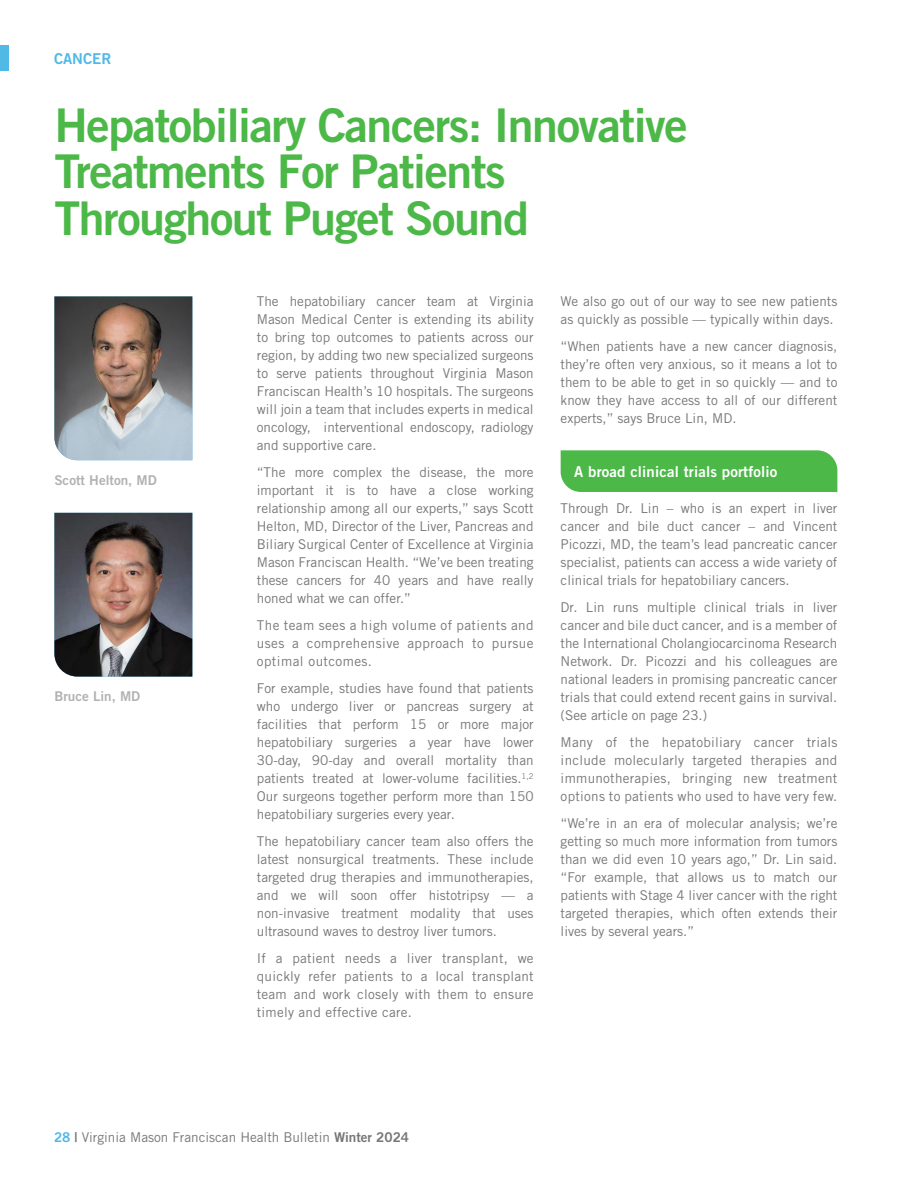
<style>
.page{position:relative;width:918px;height:1188px;background:#fff}
.page>*{position:absolute;margin:0;border:0;box-sizing:border-box;transform-origin:0 0}
.breaking_rule_header{font:46.5px/46.5px "Trade Gothic LT Std Bd 2";letter-spacing:-.03em;color:#4cb848}
.t1{font:15px "Trade Gothic LT Std Bd 2";letter-spacing:.01em;color:#fff}
.t2{font:15px "Trade Gothic LT Std Bd 2";color:#50b9e6}
.body_copy{font:13.5px/18px "Trade Gothic LT Std";color:#767779;text-align:justify}
.body_copy-2{font:13.5px "Trade Gothic LT Std Bd 2";color:#b2b2b2}
.s1{font-family:"Trade Gothic LT Std Bd 2";color:#50b9e6}
.s2{font-family:"Trade Gothic LT Std Bd 2"}
</style>
<div class="page">
<div style="left:0;top:45px;width:8px;height:26px;background:#50b9e6"></div>
<img style="left:54px;top:296px;width:138px;height:164px">
<img style="left:54px;top:513px;width:138px;height:164px">
<div style="left:561px;top:450px;width:276px;height:42px;background:#4cb848"></div>
<p class="t2" style="left:54px;top:49px;width:20px">Cancer</p>
<p class="breaking_rule_header" style="left:54px;top:101px;width:635px">Hepatobiliary Cancers: Innovative<br>Treatments For Patients<br>Throughout Puget Sound</p>
<p class="body_copy-2" style="left:54px;top:472px;width:104px">Scott Helton, MD</p>
<p class="body_copy-2" style="left:54px;top:688px;width:87px">Bruce Lin, MD</p>
<p class="body_copy" style="left:257px;top:292px;width:278px">The hepatobiliary cancer team at Virginia Mason Medical Center is extending its ability to bring top outcomes to patients across our region, by adding two new specialized surgeons to serve patients throughout Virginia Mason Franciscan Health’s 10 hospitals. The surgeons will join a team that includes experts in medical oncology, interventional endoscopy, radiology and supportive care.</p>
<p class="body_copy" style="left:257px;top:463px;width:278px">“The more complex the disease, the more important it is to have a close working relationship among all our experts,” says Scott Helton, MD, Director of the Liver, Pancreas and Biliary Surgical Center of Excellence at Virginia Mason Franciscan Health. “We’ve been treating these cancers for 40 years and have really honed what we can offer.”</p>
<p class="body_copy" style="left:257px;top:616px;width:278px">The team sees a high volume of patients and uses a comprehensive approach to pursue optimal outcomes.</p>
<p class="body_copy" style="left:257px;top:679px;width:278px">For example, studies have found that patients who undergo liver or pancreas surgery at facilities that perform 15 or more major hepatobiliary surgeries a year have lower 30-day, 90-day and overall mortality than patients treated at lower-volume facilities.<sup>1,2<br></sup>Our surgeons together perform more than 150 hepatobiliary surgeries every year.</p>
<p class="body_copy" style="left:257px;top:832px;width:278px">The hepatobiliary cancer team also offers the latest nonsurgical treatments. These include targeted drug therapies and immunotherapies, and we will soon offer histotripsy — a non-invasive treatment modality that uses ultrasound waves to destroy liver tumors.</p>
<p class="body_copy" style="left:257px;top:949px;width:278px">If a patient needs a liver transplant, we quickly refer patients to a local transplant team and work closely with them to ensure timely and effective care.</p>
<p class="body_copy" style="left:561px;top:292px;width:278px">We also go out of our way to see new patients as quickly as possible — typically within days.</p>
<p class="body_copy" style="left:561px;top:337px;width:278px">“When patients have a new cancer diagnosis, they’re often very anxious, so it means a lot to them to be able to get in so quickly — and to know they have access to all of our different experts,” says Bruce Lin, MD.</p>
<h2 class="t1" style="left:574px;top:462px;width:205px">A broad clinical trials portfolio</h2>
<p class="body_copy" style="left:561px;top:499px;width:278px">Through Dr. Lin – who is an expert in liver cancer and bile duct cancer – and Vincent Picozzi, MD, the team’s lead pancreatic cancer specialist, patients can access a wide variety of clinical trials for hepatobiliary cancers.</p>
<p class="body_copy" style="left:561px;top:598px;width:278px">Dr. Lin runs multiple clinical trials in liver cancer and bile duct cancer, and is a member of the International Cholangiocarcinoma Research Network. Dr. Picozzi and his colleagues are national leaders in promising pancreatic cancer trials that could extend recent gains in survival. (See article on page 23.)</p>
<p class="body_copy" style="left:561px;top:733px;width:278px">Many of the hepatobiliary cancer trials include molecularly targeted therapies and immunotherapies, bringing new treatment options to patients who used to have very few.</p>
<p class="body_copy" style="left:561px;top:814px;width:278px">“We’re in an era of molecular analysis; we’re getting so much more information from tumors than we did even 10 years ago,” Dr. Lin said. “For example, that allows us to match our patients with Stage 4 liver cancer with the right targeted therapies, which often extends their lives by several years.”</p>
<p class="body_copy" style="left:54px;top:1128px;width:357px"><span class="s1">28</span> <span class="s2">|</span> Virginia Mason Franciscan Health Bulletin <span class="s2">Winter 2024</span></p>
</div>
